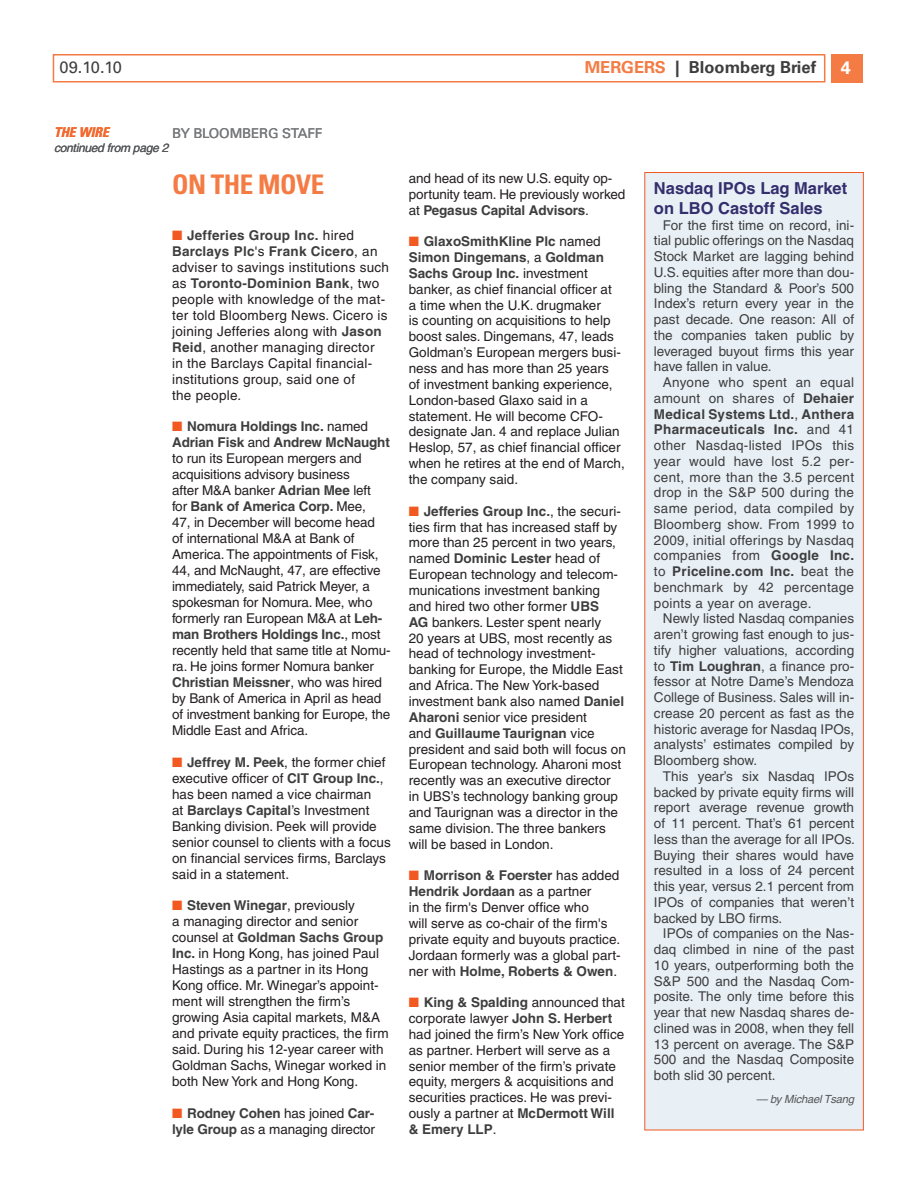
<style>
.page{position:relative;width:918px;height:1188px;background:#fff}
.page>*{position:absolute;margin:0;border:0;box-sizing:border-box;transform-origin:0 0}
.S1_Orange_Heads{font:700 condensed 27px "Univers";color:#f47b44}
.t1{font:700 18px "Univers";color:#fff}
._08_BLUE_HEADS_H11_1{font:700 16.5px/19.5px "Helvetica";color:#342e6d}
.t2{font:700 16.5px "Univers";color:#3e3e3f}
.t3{font:16.5px "Univers";color:#3e3e3f}
._11_Orange_Bullet_H{font:13.5px/15.9px "Helvetica";color:#231f20}
._03_Body-H9_10_5_IND{font:13.5px/15.8px "Helvetica";color:#3e3e3f;text-align:justify}
._11_Orange_Bullet_H-2{font:13.5px/16px "Helvetica";letter-spacing:.02em;color:#231f20}
.S1_Orange_Heads-2{font:13.5px "Univers";letter-spacing:-.01em;color:#787a7d}
.S3_OrangeSubHead_UBC{font:italic 700 condensed 13.5px "Univers";color:#f26a30}
._16_Byline_Footer_HI{font:italic 12px "Helvetica";letter-spacing:-.02em;color:#57585a}
._16_Byline_Footer_HI-2{font:italic 11.25px "Helvetica";letter-spacing:-.02em;color:#57585a}
.s1{color:#f47b44}
.s2{color:#f15921}
.s3{font-weight:700;color:#3e3e3f}
.s4{font-weight:700}
</style>
<div class="page">
<div style="left:645px;top:173px;width:218px;height:957px;background:#e8f0f6"></div>
<div style="left:645px;top:172px;width:219px;height:958px;border:1px solid #f15921"></div>
<div style="left:53px;top:54px;width:772px;height:28px;border:2px solid #f47b44"></div>
<div style="left:831px;top:54px;width:32px;height:28px;background:#f47b44"></div>
<p class="t3" style="left:60px;top:58px;width:64px">09.10.10</p>
<p class="t2" style="left:585px;top:58px;width:233px"><span class="s1">mergers</span> | Bloomberg Brief</p>
<h2 class="t1" style="left:841px;top:57px;width:12px">4</h2>
<p class="S3_OrangeSubHead_UBC" style="left:54px;top:124px;width:56px">THE WIRE</p>
<p class="_16_Byline_Footer_HI" style="left:54px;top:141px;width:116px">continued from page 2</p>
<p class="S1_Orange_Heads-2" style="left:172px;top:125px;width:152px">BY BLOOMBERG STAFF</p>
<p class="S1_Orange_Heads" style="left:172px;top:168px;width:154px">ON THE MOVE</p>
<p class="_11_Orange_Bullet_H-2" style="left:172px;top:227px;width:219px"><span class="s2">■</span> <span class="s3">Jefferies Group Inc.</span> hired<br><span class="s3">Barclays Plc</span>'s <span class="s3">Frank Cicero</span>, an adviser to savings institutions such as <span class="s3">Toronto-Dominion Bank</span>, two people with knowledge of the mat&shy;ter told Bloomberg News. Cicero is joining Jefferies along with <span class="s3">Jason<br>Reid</span>, another managing director<br>in the Barclays Capital financial&shy;institutions group, said one of<br>the people.</p>
<p class="_11_Orange_Bullet_H" style="left:172px;top:419px;width:220px"><span class="s2">■</span> <span class="s3">Nomura Holdings Inc.</span> named<br><span class="s3">Adrian Fisk</span> and <span class="s3">Andrew McNaught </span>to run its European mergers and acquisitions advisory business<br>after M&amp;A banker <span class="s3">Adrian Mee</span> left<br>for <span class="s3">Bank of America Corp.</span> Mee,<br>47, in December will become head<br>of international M&amp;A at Bank of<br>America. The appointments of Fisk,<br>44, and McNaught, 47, are effective immediately, said Patrick Meyer, a spokesman for Nomura. Mee, who formerly ran European M&amp;A at <span class="s3">Leh&shy;man Brothers Holdings Inc.</span>, most recently held that same title at Nomu&shy;ra. He joins former Nomura banker<br><span class="s3">Christian Meissner</span>, who was hired by Bank of America in April as head of investment banking for Europe, the<br>Middle East and Africa.</p>
<p class="_11_Orange_Bullet_H" style="left:172px;top:754px;width:220px"><span class="s2">■</span> <span class="s3">Jeffrey M. Peek</span>, the former chief executive officer of <span class="s3">CIT Group Inc.</span>, has been named a vice chairman<br>at <span class="s3">Barclays Capital</span>’s Investment Banking division. Peek will provide senior counsel to clients with a focus on financial services firms, Barclays said in a statement.</p>
<p class="_11_Orange_Bullet_H" style="left:172px;top:898px;width:218px"><span class="s2">■</span> <span class="s3">Steven Winegar</span>, previously<br>a managing director and senior counsel at <span class="s3">Goldman Sachs Group<br>Inc.</span> in Hong Kong, has joined Paul<br>Hastings as a partner in its Hong<br>Kong office. Mr. Winegar’s appoint&shy;ment will strengthen the firm’s growing Asia capital markets, M&amp;A and private equity practices, the firm said. During his 12-year career with<br>Goldman Sachs, Winegar worked in both New York and Hong Kong.</p>
<p class="_11_Orange_Bullet_H" style="left:172px;top:1105px;width:205px"><span class="s2">■</span> <span class="s3">Rodney Cohen</span> has joined <span class="s3">Car&shy;lyle Group</span> as a managing director</p>
<p class="_11_Orange_Bullet_H" style="left:409px;top:170px;width:218px">and head of its new U.S. equity op&shy;portunity team. He previously worked at <span class="s3">Pegasus Capital Advisors</span>.</p>
<p class="_11_Orange_Bullet_H" style="left:409px;top:233px;width:218px"><span class="s2">■</span> <span class="s3">GlaxoSmithKline Plc</span> named<br><span class="s3">Simon Dingemans</span>, a <span class="s3">Goldman<br>Sachs Group Inc.</span> investment banker, as chief financial officer at<br>a time when the U.K. drugmaker<br>is counting on acquisitions to help boost sales. Dingemans, 47, leads<br>Goldman’s European mergers busi&shy;ness and has more than 25 years<br>of investment banking experience,<br>London-based Glaxo said in a statement. He will become CFO&shy;designate Jan. 4 and replace Julian<br>Heslop, 57, as chief financial officer when he retires at the end of March, the company said.</p>
<p class="_11_Orange_Bullet_H" style="left:409px;top:503px;width:219px"><span class="s2">■</span> <span class="s3">Jefferies Group Inc.</span>, the securi&shy;ties firm that has increased staff by more than 25 percent in two years, named <span class="s3">Dominic Lester</span> head of<br>European technology and telecom&shy;munications investment banking and hired two other former <span class="s3">UBS<br>AG</span> bankers. Lester spent nearly<br>20 years at U BS, most recently as head of technology investment&shy;banking for Europe, the Middle East and Africa. The New York-based investment bank also named <span class="s3">Daniel<br>Aharoni</span> senior vice president<br>and <span class="s3">Guillaume Taurignan</span> vice president and said both will focus on<br>European technology. Aharoni most recently was an executive director<br>in U BS’s technology banking group and Taurignan was a director in the same division. The three bankers will be based in London.</p>
<p class="_11_Orange_Bullet_H" style="left:409px;top:868px;width:214px"><span class="s2">■</span> <span class="s3">Morrison &amp; Foerster</span> has added<br><span class="s3">Hendrik Jordaan</span> as a partner<br>in the firm's Denver office who<br>will serve as co-chair of the firm's private equity and buyouts practice.<br>Jordaan formerly was a global part&shy;ner with <span class="s3">Holme, Roberts &amp; Owen</span>.</p>
<p class="_11_Orange_Bullet_H" style="left:409px;top:994px;width:218px"><span class="s2">■</span> <span class="s3">King &amp; Spalding</span> announced that corporate lawyer <span class="s3">John S. Herbert </span>had joined the firm’s New York office as partner. Herbert will serve as a senior member of the firm’s private equity, mergers &amp; acquisitions and securities practices. He was previ&shy;ously a partner at <span class="s3">McDermott Will &amp; Emery LLP</span>.</p>
<p class="_08_BLUE_HEADS_H11_1" style="left:654px;top:179px;width:195px">Nasdaq IPOs Lag Market on LBO Castoff Sales</p>
<p class="_03_Body-H9_10_5_IND" style="left:654px;top:217px;width:202px;text-indent:9px">For the first time on record, ini&shy;tial public offerings on the Nasdaq Stock Market are lagging behind U.S. equities after more than dou&shy;bling the Standard &amp; Poor’s 500<br>Index’s return every year in the past decade. One reason: All of the companies taken public by leveraged buyout firms this year have fallen in value.</p>
<p class="_03_Body-H9_10_5_IND" style="left:654px;top:375px;width:202px;text-indent:9px">Anyone who spent an equal amount on shares of <span class="s4">Dehaier Medical Systems Ltd.</span>, <span class="s4">Anthera Pharmaceuticals Inc.</span> and 41 other Nasdaq-listed IPOs this year would have lost 5.2 per&shy;cent, more than the 3.5 percent drop in the S&amp;P 500 during the same period, data compiled by Bloomberg show. From 1999 to 2009, initial offerings by Nasdaq companies from <span class="s4">Google Inc. </span>to <span class="s4">Priceline.com Inc.</span> beat the benchmark by 42 percentage points a year on average.</p>
<p class="_03_Body-H9_10_5_IND" style="left:654px;top:611px;width:202px;text-indent:9px">Newly listed Nasdaq companies aren’t growing fast enough to jus&shy;tify higher valuations, according to <span class="s4">Tim Loughran</span>, a finance pro&shy;fessor at Notre Dame’s Mendoza College of Business. Sales will in&shy;crease 20 percent as fast as the historic average for Nasdaq IPOs, analysts’ estimates compiled by Bloomberg show.</p>
<p class="_03_Body-H9_10_5_IND" style="left:654px;top:768px;width:203px;text-indent:9px">This year’s six Nasdaq IPOs backed by private equity firms will report average revenue growth of 11 percent. That’s 61 percent less than the average for all IPOs.<br>Buying their shares would have resulted in a loss of 24 percent this year, versus 2.1 percent from IPOs of companies that weren’t backed by LBO firms.</p>
<p class="_03_Body-H9_10_5_IND" style="left:654px;top:926px;width:202px;text-indent:9px">IPOs of companies on the Nas&shy;daq climbed in nine of the past 10 years, outperforming both the S&amp;P 500 and the Nasdaq Com&shy;posite. The only time before this year that new Nasdaq shares de&shy;clined was in 2008, when they fell 13 percent on average. The S&amp;P 500 and the Nasdaq Composite both slid 30 percent.</p>
<p class="_16_Byline_Footer_HI-2" style="left:756px;top:1092px;width:99px">— by Michael Tsang</p>
</div>
